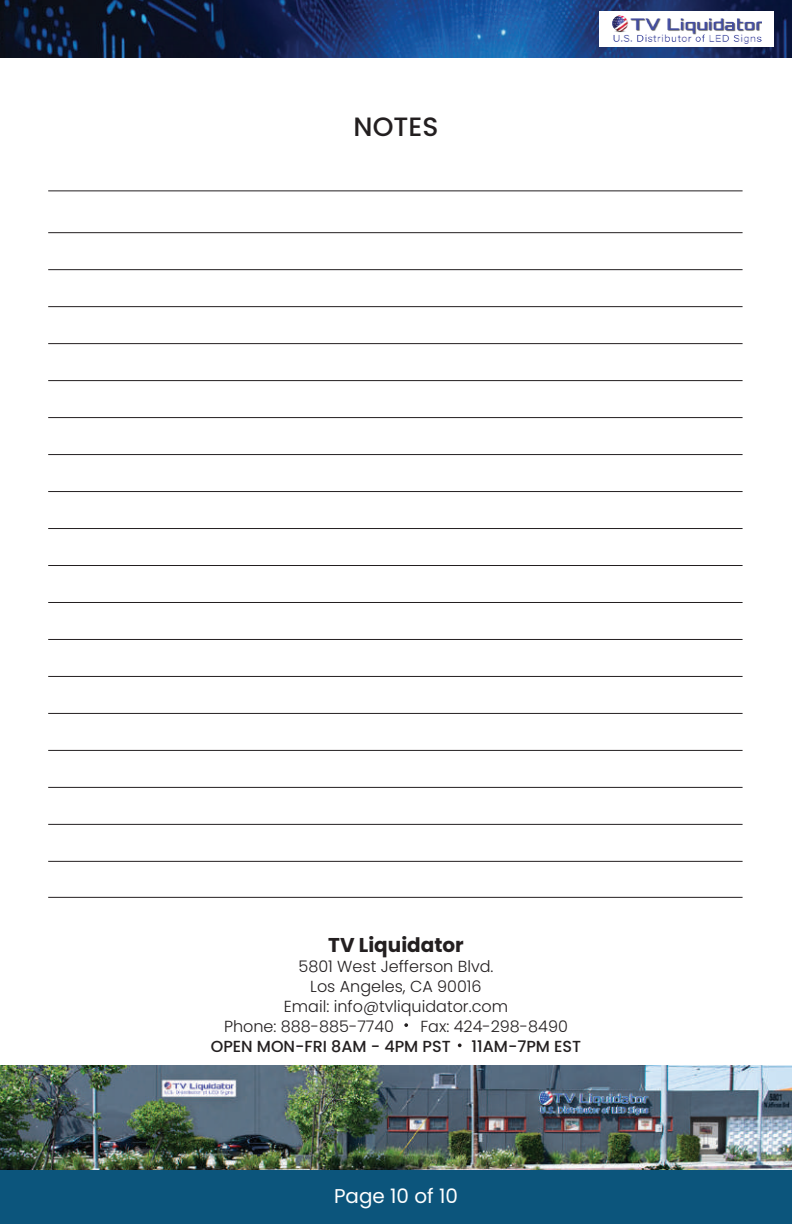
<style>
.page{position:relative;width:792px;height:1224px;background:#fff}
.page>*{position:absolute;margin:0;border:0;box-sizing:border-box;transform-origin:0 0}
.t1{font:500 26.4px "Poppins";color:#231f20}
.t2{font:700 20px "Poppins";color:#231f20}
.t3{font:20px "Poppins";color:#fff}
.t4{font:300 16px "Poppins";color:#231f20}
.t5{font:500 16px "Poppins";color:#231f20}
</style>
<div class="page">
<img style="left:0;top:0;width:792px;height:58px">
<div style="left:599px;top:11px;width:175px;height:36px;background:#fff"></div>
<img style="left:613px;top:15px;width:148px;height:28px">
<img style="left:0;top:1065px;width:792px;height:105px">
<svg style="left:404px;top:1023px;width:4px;height:4px"></svg>
<svg style="left:458px;top:1043px;width:4px;height:4px"></svg>
<hr style="left:48px;top:190px;width:695px;height:1px;background:#231f20">
<hr style="left:48px;top:232px;width:695px;height:1px;background:#231f20">
<hr style="left:48px;top:269px;width:695px;height:1px;background:#231f20">
<hr style="left:48px;top:306px;width:695px;height:1px;background:#231f20">
<hr style="left:48px;top:343px;width:695px;height:1px;background:#231f20">
<hr style="left:48px;top:380px;width:695px;height:1px;background:#231f20">
<hr style="left:48px;top:417px;width:695px;height:1px;background:#231f20">
<hr style="left:48px;top:454px;width:695px;height:1px;background:#231f20">
<hr style="left:48px;top:491px;width:695px;height:1px;background:#231f20">
<hr style="left:48px;top:528px;width:695px;height:1px;background:#231f20">
<hr style="left:48px;top:565px;width:695px;height:1px;background:#231f20">
<hr style="left:48px;top:602px;width:695px;height:1px;background:#231f20">
<hr style="left:48px;top:639px;width:695px;height:1px;background:#231f20">
<hr style="left:48px;top:676px;width:695px;height:1px;background:#231f20">
<hr style="left:48px;top:713px;width:695px;height:1px;background:#231f20">
<hr style="left:48px;top:750px;width:695px;height:1px;background:#231f20">
<hr style="left:48px;top:787px;width:695px;height:1px;background:#231f20">
<hr style="left:48px;top:824px;width:695px;height:1px;background:#231f20">
<hr style="left:48px;top:861px;width:695px;height:1px;background:#231f20">
<hr style="left:48px;top:897px;width:695px;height:1px;background:#231f20">
<div style="left:0;top:1170px;width:792px;height:54px;background:#0c557c"></div>
<h1 class="t1" style="left:354px;top:111px;width:86px">NOTES</h1>
<p class="t2" style="left:328px;top:933px;width:137px">TV Liquidator</p>
<p class="t4" style="left:299px;top:957px;width:196px">5801 West Jefferson Blvd.</p>
<p class="t4" style="left:310px;top:977px;width:173px">Los Angeles, CA 90016</p>
<p class="t4" style="left:284px;top:997px;width:226px">Email: info@tvliquidator.com</p>
<p class="t4" style="left:224px;top:1017px;width:171px">Phone: 888-885-7740</p>
<p class="t4" style="left:420px;top:1017px;width:149px">Fax: 424-298-8490</p>
<p class="t5" style="left:211px;top:1037px;width:241px">OPEN MON-FRI 8AM - 4PM PST</p>
<p class="t5" style="left:472px;top:1037px;width:111px">11AM-7PM EST</p>
<p class="t3" style="left:334px;top:1184px;width:125px">Page 10 of 10</p>
</div>
